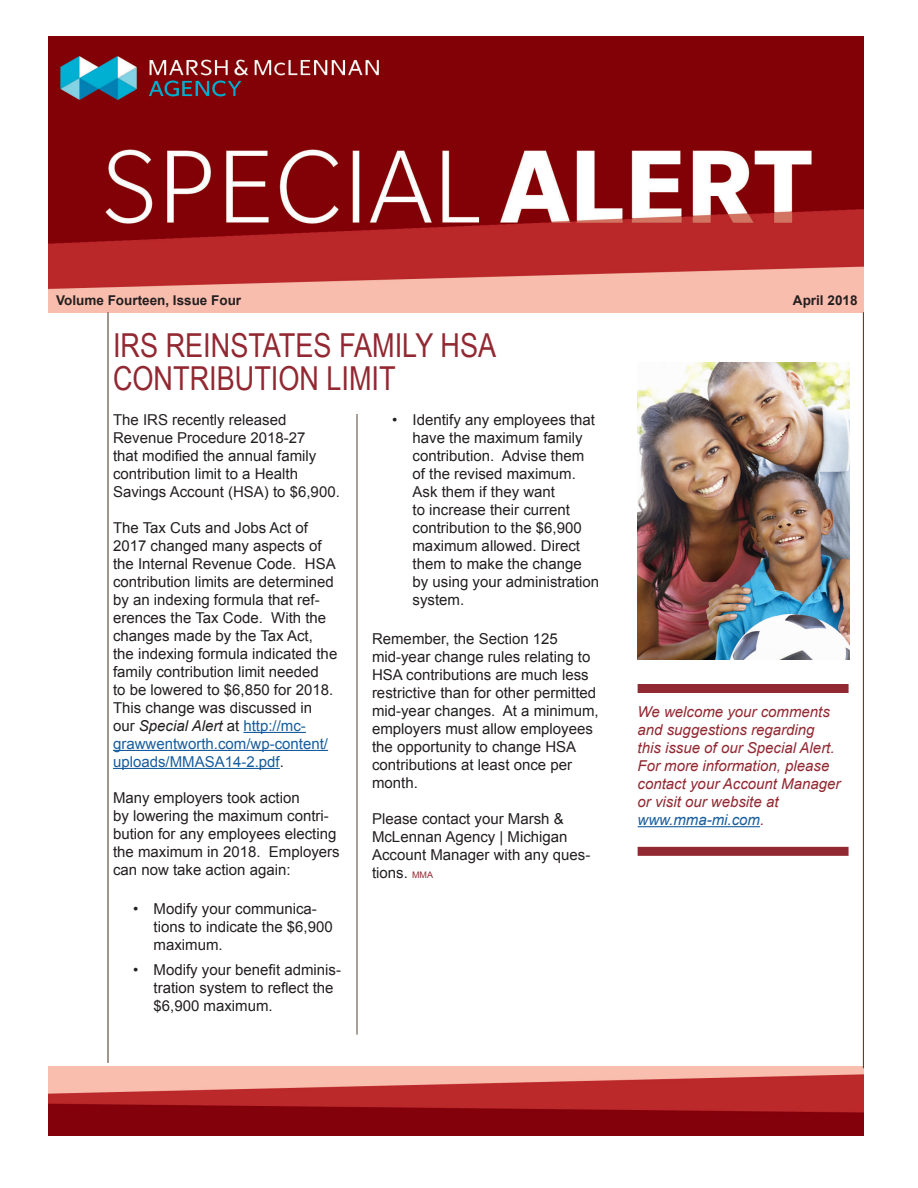
<style>
.page{position:relative;width:918px;height:1188px;background:#fff}
.page>*{position:absolute;margin:0;border:0;box-sizing:border-box;transform-origin:0 0}
.Page_heading{font:33px/33px "Arial Narrow";color:#922831}
.Body{font:15px/18px "Arial";color:#231f20}
.Page_heading-2{font:italic 15px/18px "Arial";color:#922831}
.Page_heading_cover{font:700 13.5px "Arial";color:#231f20}
.s1{font-size:9px;color:#922831}
.s2{font-style:italic}
.s3{color:#175d9e}
</style>
<div class="page">
<img style="left:48px;top:36px;width:816px;height:276px">
<img style="left:48px;top:1067px;width:816px;height:69px">
<img style="left:638px;top:363px;width:211px;height:297px">
<hr style="left:638px;top:826px;width:122px;height:1px;background:#175d9e">
<div style="left:638px;top:684px;width:211px;height:9px;background:#922831"></div>
<div style="left:638px;top:847px;width:211px;height:9px;background:#922831"></div>
<hr style="left:357px;top:414px;width:1px;height:621px;background:#59422e">
<hr style="left:107px;top:312px;width:2px;height:751px;background:#59422e">
<hr style="left:863px;top:312px;width:1px;height:756px;background:#59422e">
<hr style="left:243px;top:732px;width:63px;height:1px;background:#175d9e">
<hr style="left:113px;top:750px;width:215px;height:1px;background:#175d9e">
<hr style="left:113px;top:768px;width:167px;height:1px;background:#175d9e">
<p class="Page_heading_cover" style="left:56px;top:291px;width:187px">Volume Fourteen, Issue Four</p>
<p class="Page_heading_cover" style="left:793px;top:291px;width:66px">April 2018</p>
<p class="Page_heading" style="left:113px;top:327px;width:385px">IRS REINSTATES FAMILY HSA<br>CONTRIBUTION LIMIT</p>
<p class="Body" style="left:412px;top:411px;width:188px;text-indent:-20px">• Identify any employees that have the maximum family contribution. Advise them of the revised maximum.<br>Ask them if they want<br>to increase their current contribution to the $6,900 maximum allowed. Direct them to make the change by using your administration system.</p>
<p class="Body" style="left:372px;top:630px;width:228px">Remember, the Section 125 mid-year change rules relating to<br>HSA contributions are much less restrictive than for other permitted mid-year changes. At a minimum, employers must allow employees the opportunity to change HSA contributions at least once per month.</p>
<p class="Body" style="left:372px;top:810px;width:220px">Please contact your Marsh &amp;<br>McLennan Agency | Michigan<br>Account Manager with any ques&shy;tions. <span class="s1">MMA</span></p>
<p class="Body" style="left:113px;top:411px;width:228px">The IRS recently released<br>Revenue Procedure 2018-27<br>that modified the annual family contribution limit to a Health<br>Savings Account (HSA) to $6,900.</p>
<p class="Body" style="left:113px;top:519px;width:226px">The Tax Cuts and Jobs Act of<br>2017 changed many aspects of the Internal Revenue Code. HSA contribution limits are determined by an indexing formula that ref&shy;erences the Tax Code. With the changes made by the Tax Act, the indexing formula indicated the family contribution limit needed<br>to be lowered to $6,850 for 2018.<br>This change was discussed in our <span class="s2">Special Alert</span> at <span class="s3">http://mc&shy;grawwentworth.com/wp-content/ uploads/MMASA14-2.pdf</span>.</p>
<p class="Body" style="left:113px;top:789px;width:228px">Many employers took action<br>by lowering the maximum contri&shy;bution for any employees electing the maximum in 2018. Employers can now take action again:</p>
<p class="Body" style="left:154px;top:900px;width:181px;text-indent:-20px">• Modify your communica&shy;tions to indicate the $6,900 maximum.</p>
<p class="Body" style="left:154px;top:960px;width:189px;text-indent:-20px">• Modify your benefit adminis&shy;tration system to reflect the $6,900 maximum.</p>
<p class="Page_heading-2" style="left:638px;top:703px;width:204px">We welcome your comments and suggestions regarding this issue of our Special Alert.<br>For more information, please contact your Account Manager or visit our website at <span class="s3">www.mma-mi.com</span>.</p>
</div>
